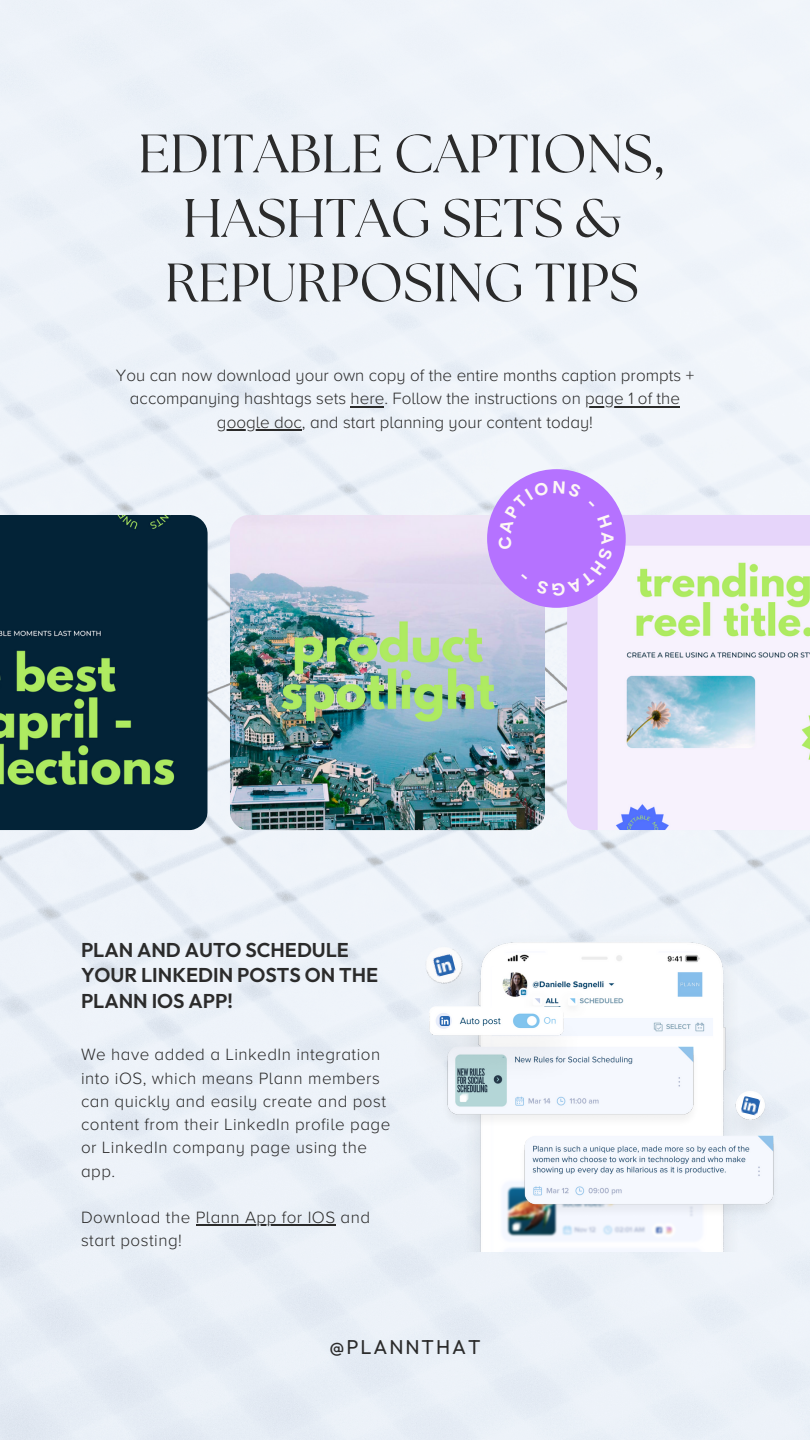
<style>
.page{position:relative;width:810px;height:1440px;background:#fff}
.page>*{position:absolute;margin:0;border:0;box-sizing:border-box;transform-origin:0 0}
.t1{font:54px/64.5px "The Seasons";color:#2b2b2b;text-align:center}
.t2{font:600 20px/25.5px "Outfit";color:#2b2b2b}
.t3{font:20px "Outfit";letter-spacing:.1em;color:#2b2b2b}
.t4{font:700 17.2px "Cerebri Sans";color:#fdf7f5}
.t5{font:300 17px/23.2px "Proxima Nova A";letter-spacing:.03em;color:#2b2b2b}
.t6{font:300 17px/23.2px "Proxima Nova A";color:#2b2b2b;text-align:center}
</style>
<div class="page">
<img style="left:0;top:0;width:810px;height:1440px">
<img style="left:229px;top:790px;width:316px;height:75px">
<img style="left:230px;top:515px;width:315px;height:315px;border-radius:20px">
<img style="left:0;top:830px;width:208px;height:35px">
<img style="left:0;top:515px;width:208px;height:315px">
<img style="left:567px;top:830px;width:243px;height:35px">
<img style="left:567px;top:515px;width:243px;height:315px">
<div style="left:487px;top:469px;width:139px;height:139px;background:#b572ff;border-radius:50%"></div>
<hr style="left:351px;top:406px;width:33px;height:1px;background:#2b2b2b">
<hr style="left:585px;top:406px;width:95px;height:1px;background:#2b2b2b">
<hr style="left:217px;top:429px;width:85px;height:2px;background:#2b2b2b">
<hr style="left:196px;top:1225px;width:140px;height:1px;background:#2b2b2b">
<img style="left:456px;top:927px;width:292px;height:324px">
<img style="left:398px;top:927px;width:108px;height:74px">
<img style="left:718px;top:1087px;width:64px;height:48px">
<img style="left:493px;top:967px;width:219px;height:73px">
<img style="left:439px;top:1046px;width:262px;height:84px">
<img style="left:517px;top:1135px;width:265px;height:84px">
<img style="left:398px;top:1001px;width:197px;height:92px">
<img style="left:741px;top:1096px;width:19px;height:20px">
<img style="left:433px;top:954px;width:23px;height:23px">
<svg style="left:440px;top:1017px;width:9px;height:9px"></svg>
<svg style="left:498px;top:480px;width:115px;height:116px"></svg>
<h1 class="t1" style="left:138px;top:125px;width:529px">EDITABLE CAPTIONS,<br>HASHTAG SETS &amp;<br>REPURPOSING TIPS</h1>
<p class="t6" style="left:116px;top:365px;width:580px">You can now download your own copy of the entire months caption prompts + accompanying hashtags sets here. Follow the instructions on page 1 of the google doc, and start planning your content today!</p>
<p class="t4" style="left:619px;top:532px;width:14px;rotate:90deg">A</p>
<p class="t2" style="left:81px;top:937px;width:299px">PLAN AND AUTO SCHEDULE<br>YOUR LINKEDIN POSTS ON THE<br>PLANN IOS APP!</p>
<p class="t5" style="left:81px;top:1044px;width:311px">We have added a LinkedIn integration into iOS, which means Plann members can quickly and easily create and post content from their LinkedIn profile page or LinkedIn company page using the app.</p>
<p class="t5" style="left:81px;top:1207px;width:291px">Download the Plann App for IOS and start posting!</p>
<p class="t3" style="left:329px;top:1334px;width:153px">@PLANNTHAT</p>
</div>
